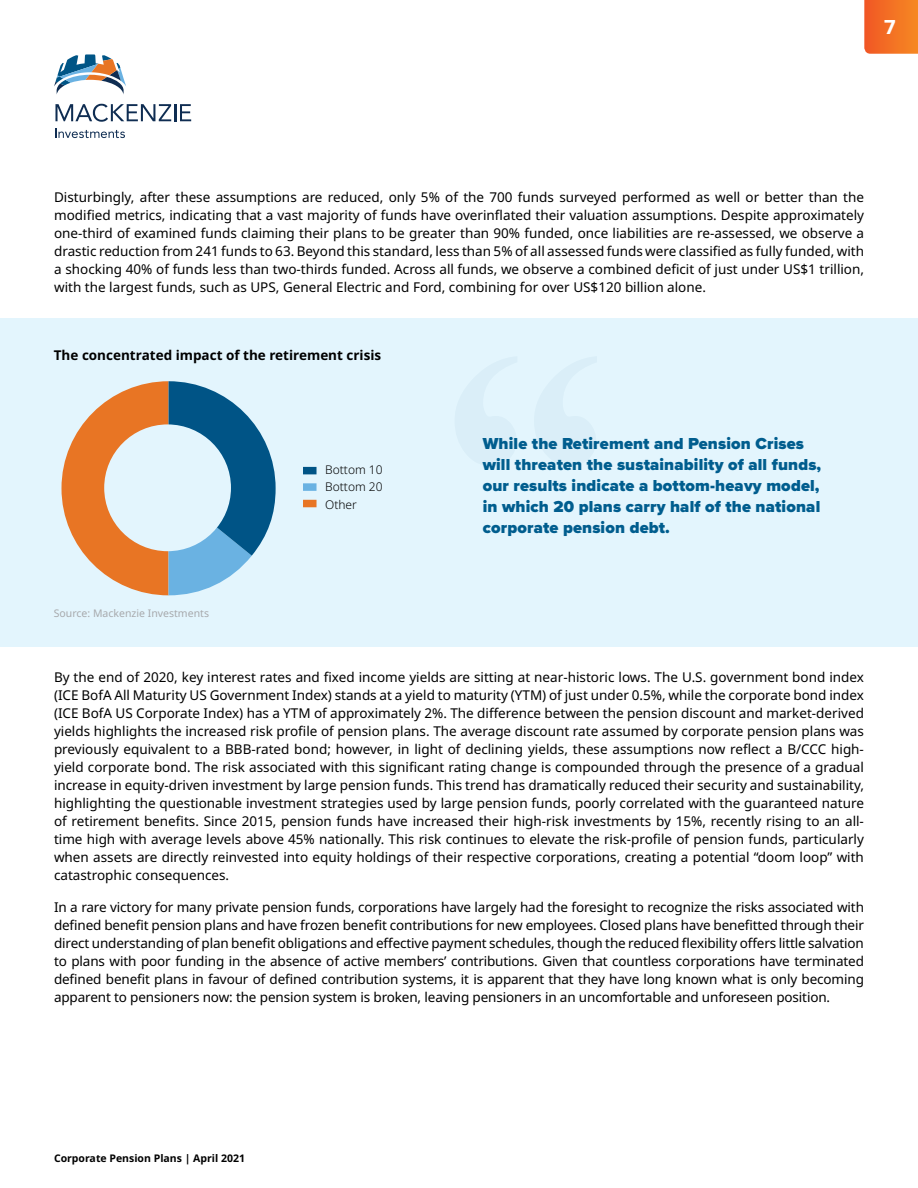
<style>
.page{position:relative;width:918px;height:1188px;background:#fff}
.page>*{position:absolute;margin:0;border:0;box-sizing:border-box;transform-origin:0 0}
.t1{font:700 360px "Perpetua";color:#005486}
.t2{font:700 21px "Proxima Nova";color:#fff}
.quote{font:900 16.5px/21px "Proxima Nova";letter-spacing:.01em;color:#005d8e}
.Body{font:13.5px/18px "Noto Sans";color:#000;text-align:justify}
.Chart_headers{font:700 13.5px "Noto Sans";color:#000}
.t3{font:300 12px/17.4px "Noto Sans";color:#000;text-align:justify}
.t4{font:700 10.5px "Noto Sans";color:#000}
.Sources{font:10.5px "Noto Sans";color:#a7a9ac}
</style>
<div class="page">
<svg style="left:864px;top:0;width:54px;height:54px;background:#f37126"></svg>
<svg style="left:54px;top:54px;width:72px;height:40px"></svg>
<svg style="left:55px;top:104px;width:136px;height:18px"></svg>
<svg style="left:56px;top:129px;width:69px;height:9px"></svg>
<div style="left:0;top:318px;width:918px;height:329px;background:#e3f5fd"></div>
<svg style="left:62px;top:381px;width:214px;height:214px"></svg>
<div style="left:303px;top:500px;width:14px;height:7px;background:#e87524"></div>
<div style="left:303px;top:467px;width:14px;height:7px;background:#005486"></div>
<div style="left:303px;top:483px;width:14px;height:8px;background:#6ab2e2"></div>
<div style="left:104px;top:424px;width:127px;height:127px;background:#e3f5fd;border-radius:50%"></div>
<h2 class="t2" style="left:884px;top:12px;width:13px">7</h2>
<p class="Body" style="left:54px;top:188px;width:812px">Disturbingly, after these assumptions are reduced, only 5% of the 700 funds surveyed performed as well or better than the modified metrics, indicating that a vast majority of funds have overinflated their valuation assumptions. Despite approximately one-third of examined funds claiming their plans to be greater than 90% funded, once liabilities are re-assessed, we observe a drastic reduction from 241 funds to 63. Beyond this standard, less than 5% of all assessed funds were classified as fully funded, with a shocking 40% of funds less than two-thirds funded. Across all funds, we observe a combined deficit of just under US$1 trillion, with the largest funds, such as UPS, General Electric and Ford, combining for over US$120 billion alone.</p>
<p class="Chart_headers" style="left:54px;top:345px;width:329px">The concentrated impact of the retirement crisis</p>
<p class="Sources" style="left:54px;top:606px;width:157px">Source: Mackenzie Investments</p>
<p class="t3" style="left:325px;top:461px;width:59px">Bottom 10<br>Bottom 20<br>Other</p>
<h1 class="t1" style="left:443px;top:251px;width:166px">“</h1>
<p class="quote" style="left:483px;top:433px;width:340px">While the Retirement and Pension Crises will threaten the sustainability of all funds, our results indicate a bottom-heavy model, in which 20 plans carry half of the national corporate pension debt.</p>
<p class="Body" style="left:54px;top:669px;width:812px">By the end of 2020, key interest rates and fixed income yields are sitting at near-historic lows. The U.S. government bond index (ICE BofA All Maturity US Government Index) stands at a yield to maturity (YTM) of just under 0.5%, while the corporate bond index (ICE BofA US Corporate Index) has a YTM of approximately 2%. The difference between the pension discount and market-derived yields highlights the increased risk profile of pension plans. The average discount rate assumed by corporate pension plans was previously equivalent to a BBB-rated bond; however, in light of declining yields, these assumptions now reflect a B/CCC high&shy;yield corporate bond. The risk associated with this significant rating change is compounded through the presence of a gradual increase in equity-driven investment by large pension funds. This trend has dramatically reduced their security and sustainability, highlighting the questionable investment strategies used by large pension funds, poorly correlated with the guaranteed nature of retirement benefits. Since 2015, pension funds have increased their high-risk investments by 15%, recently rising to an all&shy;time high with average levels above 45% nationally. This risk continues to elevate the risk-profile of pension funds, particularly when assets are directly reinvested into equity holdings of their respective corporations, creating a potential “doom loop” with catastrophic consequences.</p>
<p class="Body" style="left:54px;top:898px;width:812px">In a rare victory for many private pension funds, corporations have largely had the foresight to recognize the risks associated with defined benefit pension plans and have frozen benefit contributions for new employees. Closed plans have benefitted through their direct understanding of plan benefit obligations and effective payment schedules, though the reduced flexibility offers little salvation to plans with poor funding in the absence of active members’ contributions. Given that countless corporations have terminated defined benefit plans in favour of defined contribution systems, it is apparent that they have long known what is only becoming apparent to pensioners now: the pension system is broken, leaving pensioners in an uncomfortable and unforeseen position.</p>
<p class="t4" style="left:54px;top:1151px;width:193px">Corporate Pension Plans | April 2021</p>
</div>
